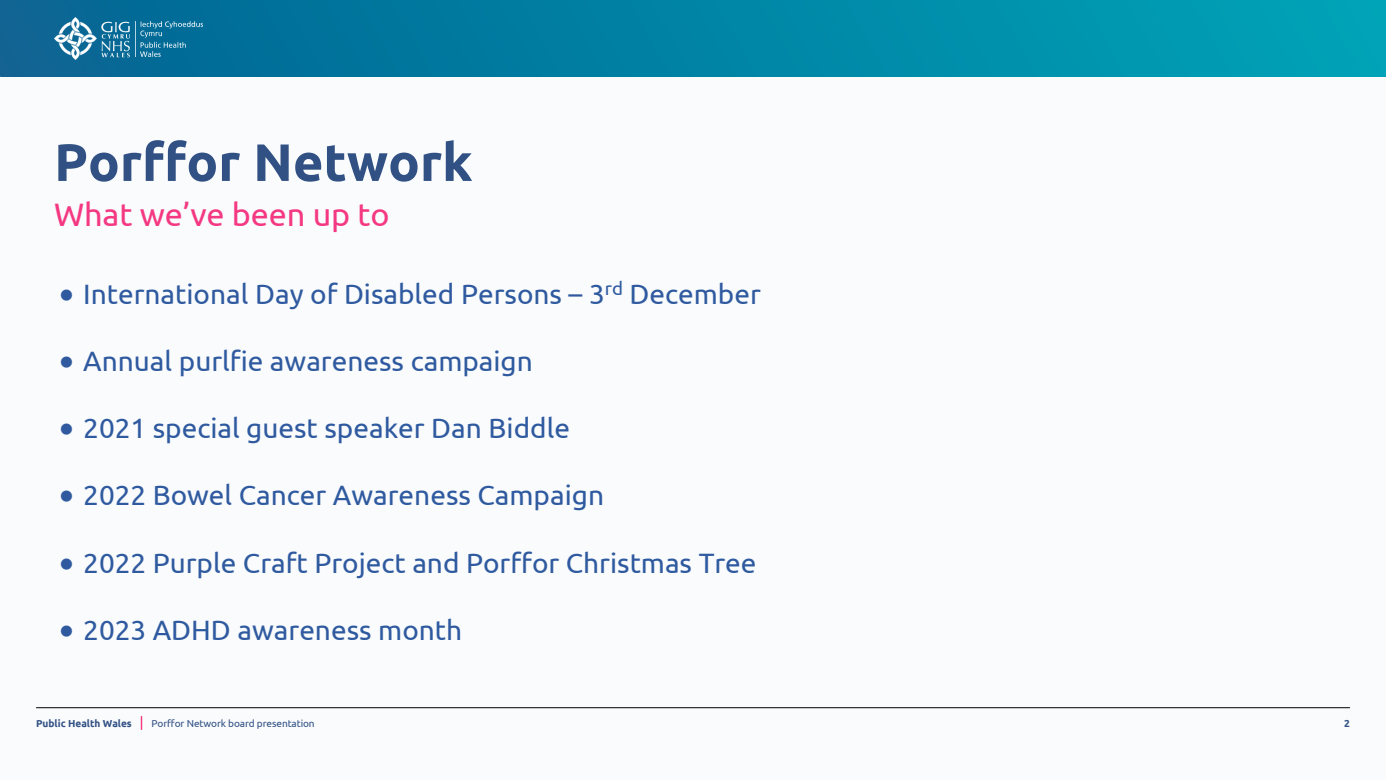
<style>
.page{position:relative;width:1386px;height:780px;background:#fff}
.page>*{position:absolute;margin:0;border:0;box-sizing:border-box;transform-origin:0 0}
.t1{font:700 52.5px "Ubuntu";color:#315083}
.t2{font:32.38px "Ubuntu";letter-spacing:-.005em;color:#f43882}
.t3{font:28px "Ubuntu";color:#2f5a9f}
.t4{font:10.06px "Ubuntu";letter-spacing:-.01em;color:#315083}
.t5{font:700 10.06px "Ubuntu";color:#315083}
</style>
<div class="page">
<div style="left:0;top:0;width:1385px;height:779px;background:#f9fbfd"></div>
<hr style="left:36px;top:707px;width:1313px;height:1px;background:#000">
<svg style="left:141px;top:716px;width:1px;height:13px"></svg>
<img style="left:0;top:0;width:1385px;height:76px">
<img style="left:54px;top:17px;width:75px;height:42px">
<img style="left:135px;top:22px;width:67px;height:35px">
<h1 class="t1" style="left:54px;top:130px;width:420px">Porffor Network</h1>
<p class="t2" style="left:54px;top:194px;width:337px">What we’ve been up to</p>
<p class="t3" style="left:60px;top:276px;width:702px">• International Day of Disabled Persons – 3<sup>rd</sup> December</p>
<p class="t3" style="left:60px;top:343px;width:475px">• Annual purlfie awareness campaign</p>
<p class="t3" style="left:60px;top:411px;width:512px">• 2021 special guest speaker Dan Biddle</p>
<p class="t3" style="left:60px;top:478px;width:546px">• 2022 Bowel Cancer Awareness Campaign</p>
<p class="t3" style="left:60px;top:545px;width:698px">• 2022 Purple Craft Project and Porffor Christmas Tree</p>
<p class="t3" style="left:60px;top:612px;width:404px">• 2023 ADHD awareness month</p>
<p class="t5" style="left:36px;top:716px;width:97px">Public Health Wales</p>
<p class="t5" style="left:1343px;top:716px;width:7px">2</p>
<p class="t4" style="left:151px;top:716px;width:165px">Porffor Network board presentation</p>
</div>
